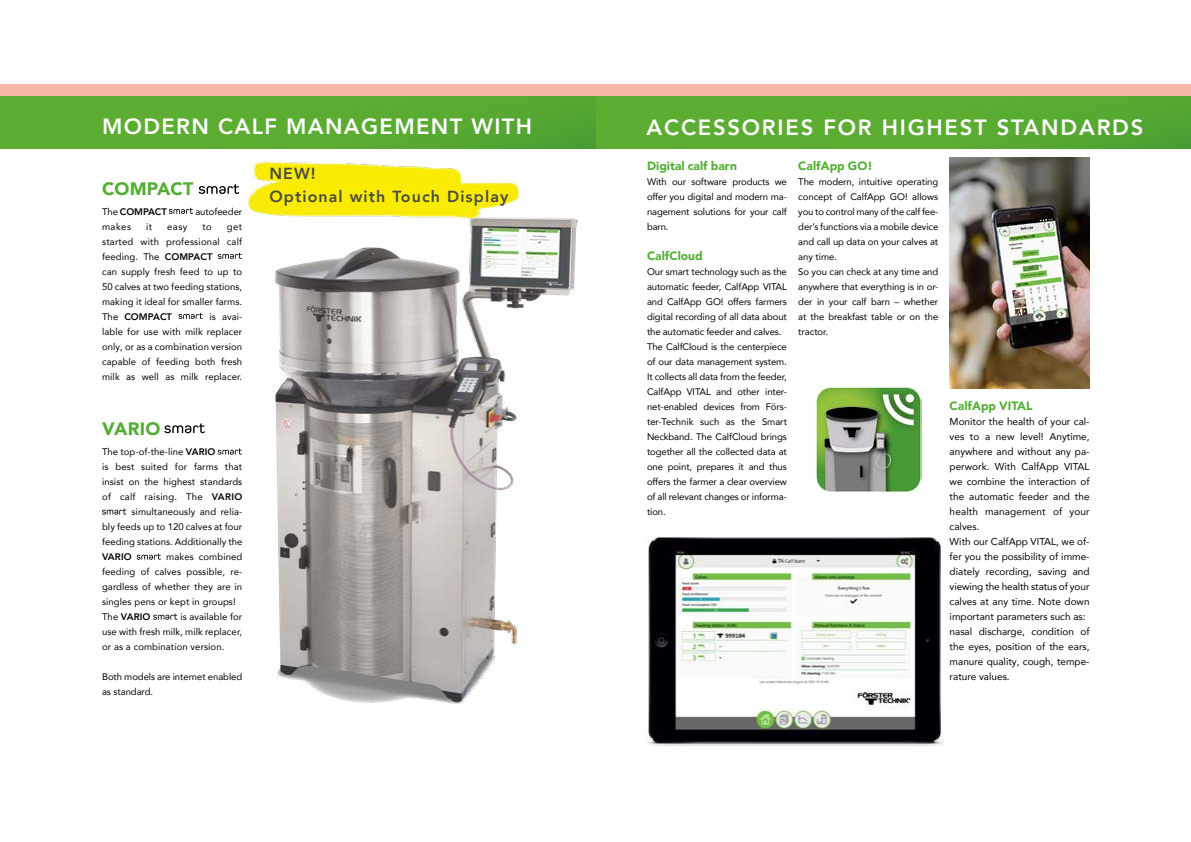
<style>
.page{position:relative;width:1191px;height:842px;background:#fff}
.page>*{position:absolute;margin:0;border:0;box-sizing:border-box;transform-origin:0 0}
.t1{font:800 22px "Avenir LT Com";letter-spacing:.08em;color:#fff}
.t2{font:800 22px "Avenir LT Com";letter-spacing:.06em;color:#fff}
.t3{font:900 18px "Avenir LT Com";letter-spacing:.01em;color:#52ae32}
.t4{font:800 16px/23px "Avenir LT Com";letter-spacing:.07em;color:#4a4a49}
.t5{font:900 12px "Avenir LT Com";letter-spacing:.005em;color:#52ae32}
.t6{font:10px/15px "Avenir LT Com";color:#000}
.t7{font:9.5px/15px "Avenir LT Com";letter-spacing:-.005em;color:#000}
.t8{font:9.5px "Avenir LT Com";letter-spacing:.015em;color:#000}
.t9{font:9.5px "Avenir LT Com";letter-spacing:.03em;color:#000}
.t10{font:800 9.5px "Avenir LT Com";letter-spacing:-.005em;color:#000}
.s1{font-weight:400}
.s2{font-weight:800}
</style>
<div class="page">
<div style="left:0;top:84px;width:1191px;height:13px;background:#f5b6a3"></div>
<svg style="left:169px;top:208px;width:24px;height:6px"></svg>
<svg style="left:218px;top:253px;width:24px;height:6px"></svg>
<svg style="left:178px;top:313px;width:25px;height:6px"></svg>
<svg style="left:218px;top:448px;width:24px;height:7px"></svg>
<svg style="left:102px;top:508px;width:24px;height:7px"></svg>
<svg style="left:137px;top:553px;width:24px;height:7px"></svg>
<svg style="left:153px;top:613px;width:24px;height:7px"></svg>
<img style="left:271px;top:217px;width:307px;height:487px">
<img style="left:0;top:97px;width:1191px;height:52px">
<img style="left:646px;top:535px;width:298px;height:210px">
<svg style="left:199px;top:184px;width:40px;height:10px"></svg>
<svg style="left:164px;top:423px;width:41px;height:10px"></svg>
<img style="left:949px;top:158px;width:140px;height:230px">
<img style="left:247px;top:161px;width:276px;height:60px">
<img style="left:815px;top:387px;width:106px;height:106px">
<h1 class="t2" style="left:102px;top:114px;width:431px">MODERN CALF MANAGEMENT WITH</h1>
<h3 class="t4" style="left:269px;top:162px;width:240px">NEW!<br>Optional with Touch Display</h3>
<h2 class="t3" style="left:102px;top:178px;width:93px">COMPACT</h2>
<p class="t10" style="left:102px;top:206px;width:66px"><span class="s1">The</span> COMPACT</p>
<p class="t7" style="left:195px;top:204px;width:48px">autofeeder</p>
<p class="t7" style="left:102px;top:219px;width:31px">makes</p>
<p class="t7" style="left:146px;top:219px;width:8px">it</p>
<p class="t7" style="left:167px;top:219px;width:22px">easy</p>
<p class="t7" style="left:202px;top:219px;width:11px">to</p>
<p class="t7" style="left:102px;top:219px;width:142px;text-indent:125px">get started with professional calf feeding. The <span class="s2">COMPACT<br></span>can supply fresh feed to up to<br>50 calves at two feeding stations, making it ideal for smaller farms.<br>The <span class="s2">COMPACT</span></p>
<p class="t7" style="left:102px;top:309px;width:142px;text-align:justify;text-indent:107px">is avai&shy;lable for use with milk replacer only, or as a combination version capable of feeding both fresh milk as well as milk replacer.</p>
<h2 class="t3" style="left:102px;top:418px;width:60px">VARIO</h2>
<p class="t7" style="left:102px;top:444px;width:115px">The top-of-the-line <span class="s2">VARIO</span></p>
<p class="t8" style="left:102px;top:461px;width:142px">is best suited for farms that</p>
<p class="t7" style="left:102px;top:474px;width:142px">insist on the highest standards</p>
<p class="t9" style="left:102px;top:491px;width:142px">of calf raising. The <span class="s2">VARIO</span></p>
<p class="t7" style="left:131px;top:504px;width:112px">simultaneously and relia-</p>
<p class="t7" style="left:102px;top:519px;width:142px">bly feeds up to 120 calves at four</p>
<p class="t7" style="left:102px;top:534px;width:142px">feeding stations. Additionally the</p>
<p class="t10" style="left:102px;top:551px;width:31px">VARIO</p>
<p class="t7" style="left:102px;top:549px;width:142px;text-indent:64px">makes combined feeding of calves possible, re&shy;gardless of whether they are in singles pens or kept in groups!<br>The <span class="s2">VARIO</span></p>
<p class="t7" style="left:102px;top:609px;width:142px;text-align:justify;text-indent:78px">is available for use with fresh milk, milk replacer, or as a combination version.</p>
<p class="t7" style="left:102px;top:669px;width:142px">Both models are internet enabled as standard.</p>
<h1 class="t1" style="left:646px;top:114px;width:498px">ACCESSORIES FOR HIGHEST STANDARDS</h1>
<p class="t5" style="left:647px;top:158px;width:91px">Digital calf barn</p>
<p class="t7" style="left:647px;top:174px;width:141px;text-align:justify">With our software products we offer you digital and modern ma&shy;nagement solutions for your calf barn.</p>
<p class="t5" style="left:647px;top:248px;width:57px">CalfCloud</p>
<p class="t7" style="left:647px;top:264px;width:141px">Our smart technology such as the automatic feeder, CalfApp VITAL and CalfApp GO! offers farmers digital recording of all data about the automatic feeder and calves.<br>The CalfCloud is the centerpiece of our data management system.<br>It collects all data from the feeder,<br>CalfApp VITAL and other inter&shy;net-enabled devices from Förs&shy;ter-Technik such as the Smart<br>Neckband. The CalfCloud brings together all the collected data at one point, prepares it and thus offers the farmer a clear overview of all relevant changes or informa&shy;tion.</p>
<p class="t5" style="left:798px;top:158px;width:76px">CalfApp GO!</p>
<p class="t7" style="left:798px;top:174px;width:142px">The modern, intuitive operating concept of CalfApp GO! allows you to control many of the calf fee&shy;der’s functions via a mobile device and call up data on your calves at any time.<br>So you can check at any time and anywhere that everything is in or&shy;der in your calf barn – whether at the breakfast table or on the tractor.</p>
<p class="t5" style="left:949px;top:398px;width:84px">CalfApp VITAL</p>
<p class="t6" style="left:949px;top:414px;width:141px">Monitor the health of your cal&shy;ves to a new level! Anytime, anywhere and without any pa&shy;perwork. With CalfApp VITAL we combine the interaction of the automatic feeder and the health management of your calves.<br>With our CalfApp VITAL, we of&shy;fer you the possibility of imme&shy;diately recording, saving and viewing the health status of your calves at any time. Note down important parameters such as: nasal discharge, condition of the eyes, position of the ears, manure quality, cough, tempe&shy;rature values.</p>
</div>
